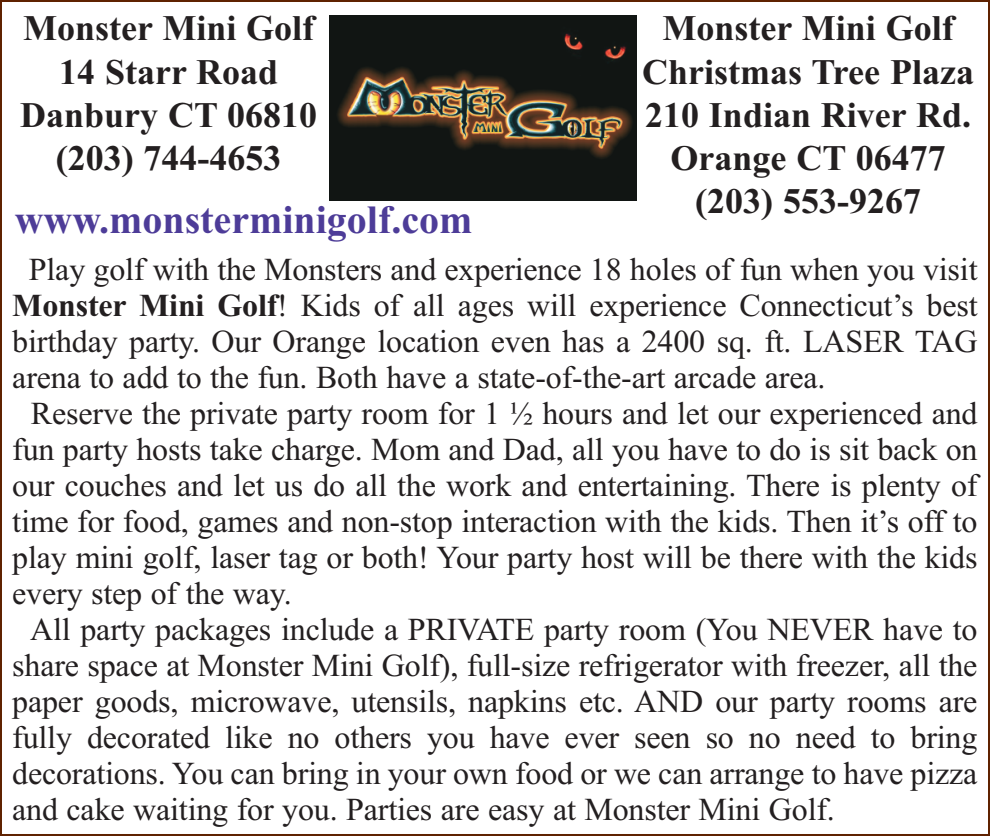
<style>
.page{position:relative;width:990px;height:836px;background:#fff}
.page>*{position:absolute;margin:0;border:0;box-sizing:border-box;transform-origin:0 0}
.t1{font:700 40px "Times";color:#4d3c98}
.t2{font:700 36px/43.2px "Times";color:#231f20;text-align:center}
.t3{font:32px "Times";letter-spacing:-.005em;color:#231f20}
.s1{font-weight:700}
</style>
<div class="page">
<img style="left:329px;top:16px;width:307px;height:184px">
<p class="t2" style="left:20px;top:6px;width:299px">Monster Mini Golf<br>14 Starr Road<br>Danbury CT 06810 (203) 744-4653</p>
<p class="t2" style="left:642px;top:6px;width:333px">Monster Mini Golf<br>Christmas Tree Plaza<br>210 Indian River Rd.<br>Orange CT 06477 (203) 553-9267</p>
<p class="t1" style="left:15px;top:195px;width:459px">www.monsterminigolf.com</p>
<p class="t3" style="left:29px;top:250px;width:950px">Play golf with the Monsters and experience 18 holes of fun when you visit</p>
<p class="t3" style="left:12px;top:286px;width:967px"><span class="s1">Monster Mini Golf</span>! Kids of all ages will experience Connecticut’s best</p>
<p class="t3" style="left:12px;top:322px;width:967px">birthday party. Our Orange location even has a 2400 sq. ft. LASER TAG</p>
<p class="t3" style="left:12px;top:358px;width:815px">arena to add to the fun. Both have a state-of-the-art arcade area.</p>
<p class="t3" style="left:31px;top:394px;width:948px">Reserve the private party room for 1 ½ hours and let our experienced and</p>
<p class="t3" style="left:12px;top:430px;width:967px">fun party hosts take charge. Mom and Dad, all you have to do is sit back on</p>
<p class="t3" style="left:12px;top:466px;width:967px">our couches and let us do all the work and entertaining. There is plenty of</p>
<p class="t3" style="left:12px;top:502px;width:967px">time for food, games and non-stop interaction with the kids. Then it’s off to</p>
<p class="t3" style="left:12px;top:538px;width:967px">play mini golf, laser tag or both! Your party host will be there with the kids</p>
<p class="t3" style="left:12px;top:574px;width:281px">every step of the way.</p>
<p class="t3" style="left:30px;top:610px;width:949px">All party packages include a PRIVATE party room (You NEVER have to</p>
<p class="t3" style="left:12px;top:646px;width:967px">share space at Monster Mini Golf), full-size refrigerator with freezer, all the</p>
<p class="t3" style="left:12px;top:682px;width:967px">paper goods, microwave, utensils, napkins etc. AND our party rooms are</p>
<p class="t3" style="left:12px;top:718px;width:967px">fully decorated like no others you have ever seen so no need to bring</p>
<p class="t3" style="left:12px;top:754px;width:967px">decorations. You can bring in your own food or we can arrange to have pizza</p>
<p class="t3" style="left:12px;top:790px;width:824px">and cake waiting for you. Parties are easy at Monster Mini Golf.</p>
</div>
